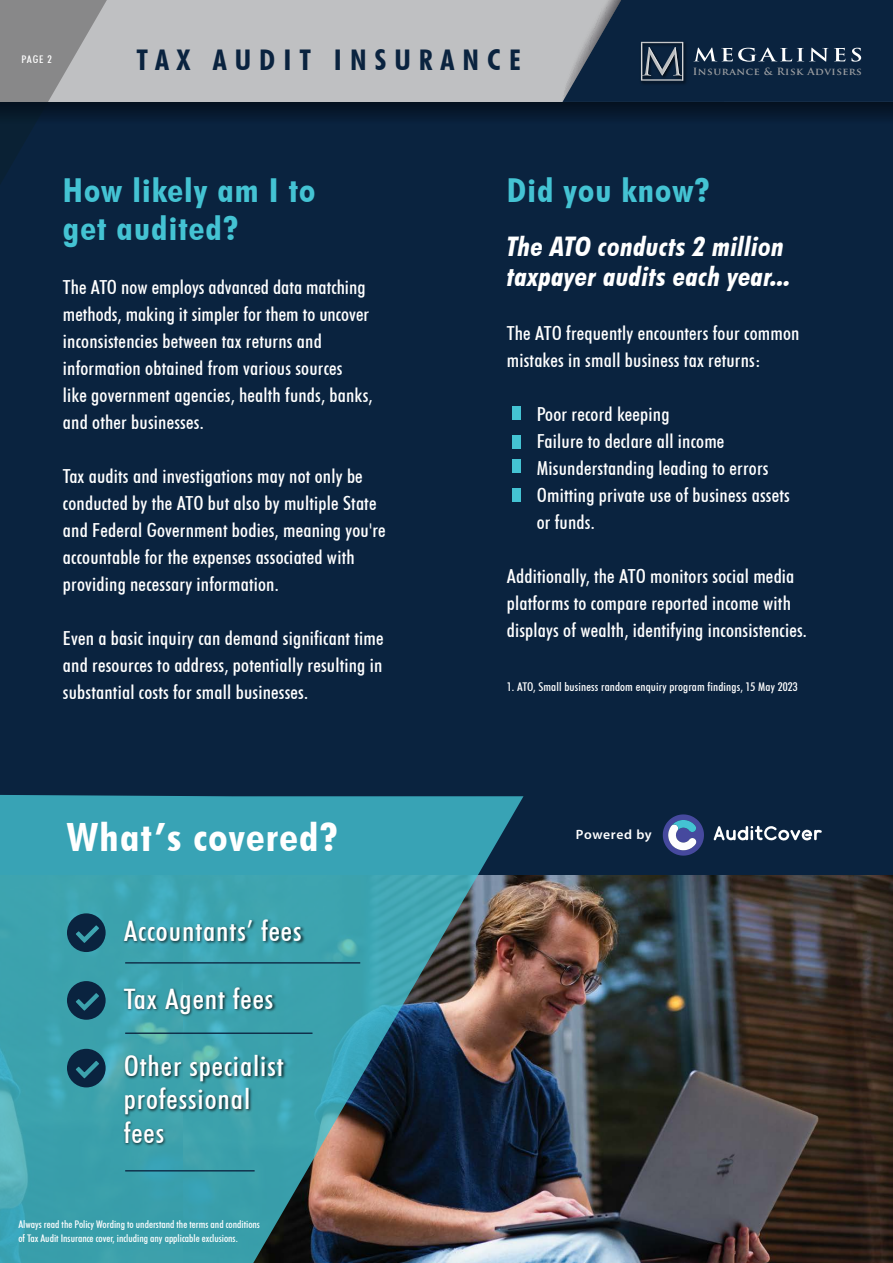
<style>
.page{position:relative;width:893px;height:1263px;background:#fff}
.page>*{position:absolute;margin:0;border:0;box-sizing:border-box;transform-origin:0 0}
.t1{font:700 condensed 39px "Futura BT";letter-spacing:.03em;color:#fff;scale:1.1 1}
.t2{font:700 condensed 33px/37.5px "Futura BT";letter-spacing:.03em;color:#44c3d3;scale:1.1 1}
.t3{font:700 condensed 28.5px "Futura BT";letter-spacing:.27em;color:#0a233f;scale:1.05 1}
.t4{font:500 condensed 28.2px/33.3px "Futura BT";letter-spacing:.03em;color:#fff;scale:1.1 1}
.t5{font:italic 700 condensed 27px/30px "Futura BT";letter-spacing:.01em;color:#fff;scale:1.07 1}
.t6{font:500 condensed 19.35px/27px "Futura BT";letter-spacing:.01em;color:#fff;scale:1.07 1}
.t7{font:600 13.5px "Myriad Pro";letter-spacing:.04em;color:#fff}
.t8{font:500 condensed 12px "Futura BT";letter-spacing:.01em;color:#fff;scale:1.07 1}
.t9{font:500 condensed 10.5px/13.5px "Futura BT";color:#fff;scale:1.05 1}
.t10{font:500 condensed 10.5px "Futura BT";color:#fff;scale:1.09 1}
.t11{font:700 9.75px "Trajan Pro";letter-spacing:.055em;color:#9d9fa2;scale:1.07 1}
</style>
<div class="page">
<img style="left:523px;top:875px;width:370px;height:388px">
<div style="left:0;top:102px;width:893px;height:773px;background:#0a233f"></div>
<div style="left:0;top:102px;width:893px;height:26px;background:linear-gradient(to bottom,#04101f,#0a2441)"></div>
<div style="left:0;top:0;width:724px;height:102px;background:#bfc0c2"></div>
<svg style="left:0;top:0;width:115px;height:183px"></svg>
<svg style="left:562px;top:0;width:331px;height:103px;background:#20354e"></svg>
<svg style="left:0;top:795px;width:523px;height:468px;background:#40838d"></svg>
<hr style="left:125px;top:962px;width:235px;height:1px;background:#0a233f">
<hr style="left:125px;top:1032px;width:187px;height:2px;background:#0a233f">
<img style="left:121px;top:914px;width:186px;height:274px">
<svg style="left:67px;top:913px;width:39px;height:39px;background:#194b62"></svg>
<svg style="left:67px;top:981px;width:39px;height:39px;background:#194a61"></svg>
<svg style="left:67px;top:1049px;width:39px;height:38px"></svg>
<svg style="left:714px;top:826px;width:108px;height:15px"></svg>
<svg style="left:663px;top:814px;width:41px;height:42px"></svg>
<div style="left:512px;top:407px;width:8px;height:13px;background:#44c3d3"></div>
<div style="left:512px;top:435px;width:8px;height:13px;background:#44c3d3"></div>
<div style="left:512px;top:460px;width:8px;height:13px;background:#44c3d3"></div>
<div style="left:512px;top:488px;width:8px;height:13px;background:#44c3d3"></div>
<p class="t10" style="left:22px;top:53px;width:29px">PAGE 2</p>
<h3 class="t3" style="left:136px;top:42px;width:368px">TAX AUDIT INSURANCE</h3>
<p class="t11" style="left:693px;top:65px;width:160px">Insurance &amp; Risk Advisers</p>
<h2 class="t2" style="left:63px;top:171px;width:231px">How likely am I to get audited?</h2>
<p class="t6" style="left:63px;top:273px;width:291px">The ATO now employs advanced data matching methods, making it simpler for them to uncover inconsistencies between tax returns and information obtained from various sources<br>like government agencies, health funds, banks, and other businesses.</p>
<p class="t6" style="left:63px;top:462px;width:303px">Tax audits and investigations may not only be conducted by the ATO but also by multiple State and Federal Government bodies, meaning you're accountable for the expenses associated with providing necessary information.</p>
<p class="t6" style="left:63px;top:624px;width:301px;text-align:justify">Even a basic inquiry can demand significant time and resources to address, potentially resulting in substantial costs for small businesses.</p>
<h2 class="t2" style="left:507px;top:171px;width:186px">Did you know?</h2>
<h3 class="t5" style="left:507px;top:231px;width:267px">The ATO conducts 2 million taxpayer audits each year...</h3>
<p class="t6" style="left:507px;top:320px;width:275px">The ATO frequently encounters four common mistakes in small business tax returns:</p>
<p class="t6" style="left:537px;top:401px;width:238px">Poor record keeping<br>Failure to declare all income<br>Misunderstanding leading to errors<br>Omitting private use of business assets or funds.</p>
<p class="t6" style="left:507px;top:563px;width:282px">Additionally, the ATO monitors social media platforms to compare reported income with displays of wealth, identifying inconsistencies.</p>
<p class="t8" style="left:507px;top:680px;width:274px">1. ATO, Small business random enquiry program findings, 15 May 2023</p>
<h1 class="t1" style="left:67px;top:813px;width:248px">What’s covered?</h1>
<p class="t7" style="left:576px;top:826px;width:77px">Powered by</p>
<h3 class="t4" style="left:124px;top:914px;width:163px">Accountants’ fees</h3>
<h3 class="t4" style="left:124px;top:982px;width:138px">Tax Agent fees</h3>
<h3 class="t4" style="left:124px;top:1049px;width:147px">Other specialist professional fees</h3>
<p class="t9" style="left:18px;top:1218px;width:232px">Always read the Policy Wording to understand the terms and conditions of Tax Audit Insurance cover, including any applicable exclusions.</p>
</div>
